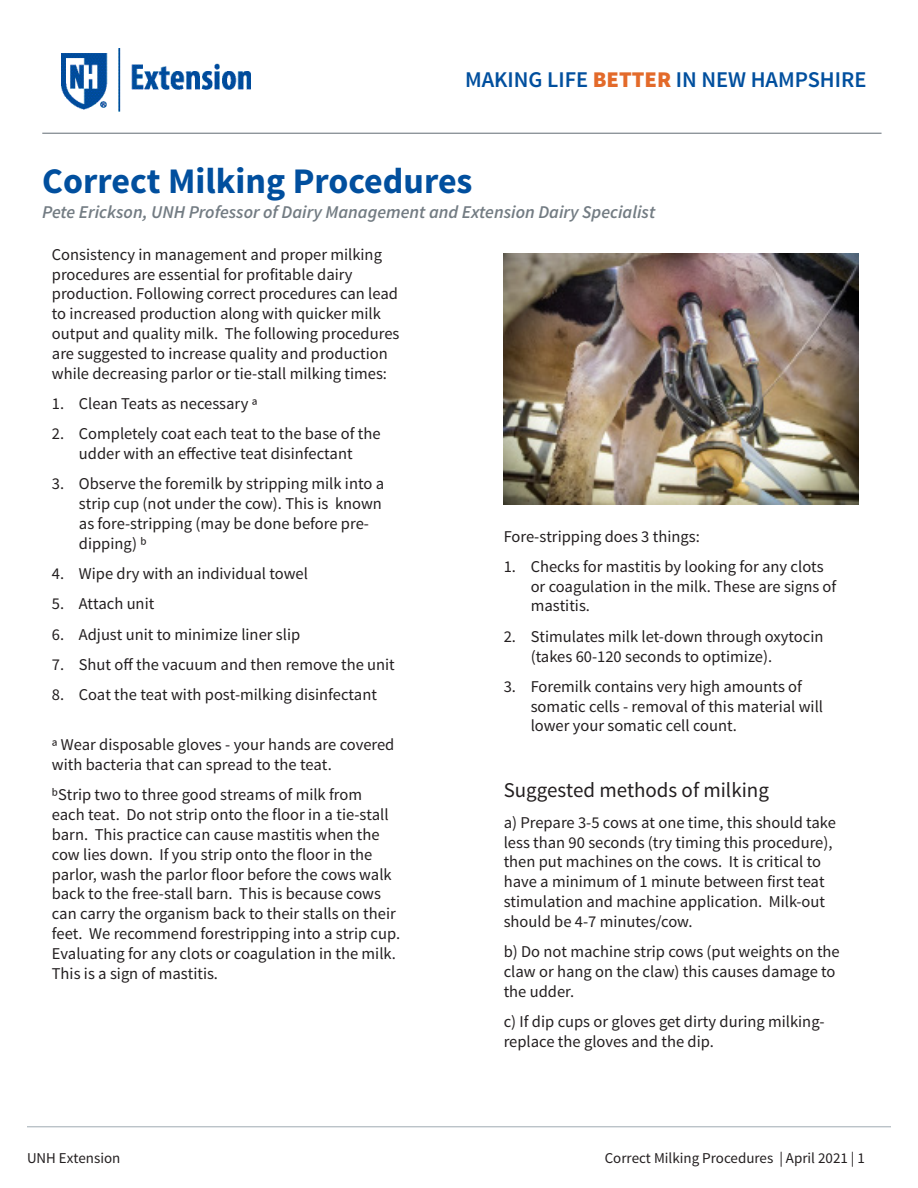
<style>
.page{position:relative;width:918px;height:1188px;background:#fff}
.page>*{position:absolute;margin:0;border:0;box-sizing:border-box;transform-origin:0 0}
.t1{font:700 36px "Source Sans Pro";color:#014f9e}
.Heading_3{font:600 22.5px "Source Sans Pro";color:#014f9e}
.t2{font:21px "Source Sans Pro";color:#231f20}
.Subtitle{font:italic 600 18px "Source Sans Pro";color:#737c83}
.t3{font:16.5px/19.8px "Source Sans Pro";color:#231f20}
.t4{font:15px "Source Sans Pro";color:#231f20}
.s1{font-weight:900;color:#e36a2a}
</style>
<div class="page">
<hr style="left:27px;top:1126px;width:864px;height:1px;background:#9faab2">
<img style="left:61px;top:49px;width:190px;height:62px">
<hr style="left:42px;top:133px;width:840px;height:1px;background:#737c83">
<img style="left:504px;top:254px;width:355px;height:251px">
<p class="Heading_3" style="left:465px;top:65px;width:403px">MAKING LIFE <span class="s1">BETTER</span> IN NEW HAMPSHIRE</p>
<p class="t1" style="left:42px;top:158px;width:432px">Correct Milking Procedures</p>
<p class="Subtitle" style="left:42px;top:200px;width:614px">Pete Erickson, UNH Professor of Dairy Management and Extension Dairy Specialist</p>
<p class="t3" style="left:52px;top:245px;width:349px">Consistency in management and proper milking procedures are essential for profitable dairy production. Following correct procedures can lead to increased production along with quicker milk output and quality milk. The following procedures are suggested to increase quality and production while decreasing parlor or tie-stall milking times:</p>
<p class="t3" style="left:52px;top:394px;width:207px">1. Clean Teats as necessary ᵃ</p>
<p class="t3" style="left:52px;top:424px;width:330px;text-align:center">2. Completely coat each teat to the base of the udder with an effective teat disinfectant</p>
<p class="t3" style="left:79px;top:474px;width:307px;text-indent:-27px">3. Observe the foremilk by stripping milk into a strip cup (not under the cow). This is known as fore-stripping (may be done before pre&shy;dipping) ᵇ</p>
<p class="t3" style="left:52px;top:564px;width:258px">4. Wipe dry with an individual towel</p>
<p class="t3" style="left:52px;top:594px;width:104px">5. Attach unit</p>
<p class="t3" style="left:52px;top:625px;width:250px">6. Adjust unit to minimize liner slip</p>
<p class="t3" style="left:52px;top:655px;width:344px">7. Shut off the vacuum and then remove the unit</p>
<p class="t3" style="left:52px;top:685px;width:327px">8. Coat the teat with post-milking disinfectant</p>
<p class="t3" style="left:52px;top:735px;width:344px">ᵃ Wear disposable gloves - your hands are covered with bacteria that can spread to the teat.</p>
<p class="t3" style="left:52px;top:785px;width:350px">ᵇStrip two to three good streams of milk from<br>each teat. Do not strip onto the floor in a tie-stall barn. This practice can cause mastitis when the cow lies down. If you strip onto the floor in the parlor, wash the parlor floor before the cows walk back to the free-stall barn. This is because cows can carry the organism back to their stalls on their feet. We recommend forestripping into a strip cup.<br>Evaluating for any clots or coagulation in the milk.<br>This is a sign of mastitis.</p>
<p class="t3" style="left:504px;top:526px;width:198px">Fore-stripping does 3 things:</p>
<p class="t3" style="left:531px;top:557px;width:307px;text-indent:-27px">1. Checks for mastitis by looking for any clots or coagulation in the milk. These are signs of mastitis.</p>
<p class="t3" style="left:531px;top:627px;width:294px;text-indent:-27px">2. Stimulates milk let-down through oxytocin (takes 60-120 seconds to optimize).</p>
<p class="t3" style="left:531px;top:677px;width:294px;text-indent:-27px">3. Foremilk contains very high amounts of somatic cells - removal of this material will lower your somatic cell count.</p>
<p class="t2" style="left:504px;top:777px;width:267px">Suggested methods of milking</p>
<p class="t3" style="left:504px;top:813px;width:334px">a) Prepare 3-5 cows at one time, this should take less than 90 seconds (try timing this procedure), then put machines on the cows. It is critical to have a minimum of 1 minute between first teat stimulation and machine application. Milk-out should be 4-7 minutes/cow.</p>
<p class="t3" style="left:504px;top:942px;width:338px">b) Do not machine strip cows (put weights on the claw or hang on the claw) this causes damage to the udder.</p>
<p class="t3" style="left:504px;top:1012px;width:323px">c) If dip cups or gloves get dirty during milking&shy;replace the gloves and the dip.</p>
<p class="t4" style="left:27px;top:1148px;width:95px">UNH Extension</p>
<p class="t4" style="left:605px;top:1148px;width:262px">Correct Milking Procedures | April 2021 | 1</p>
</div>
